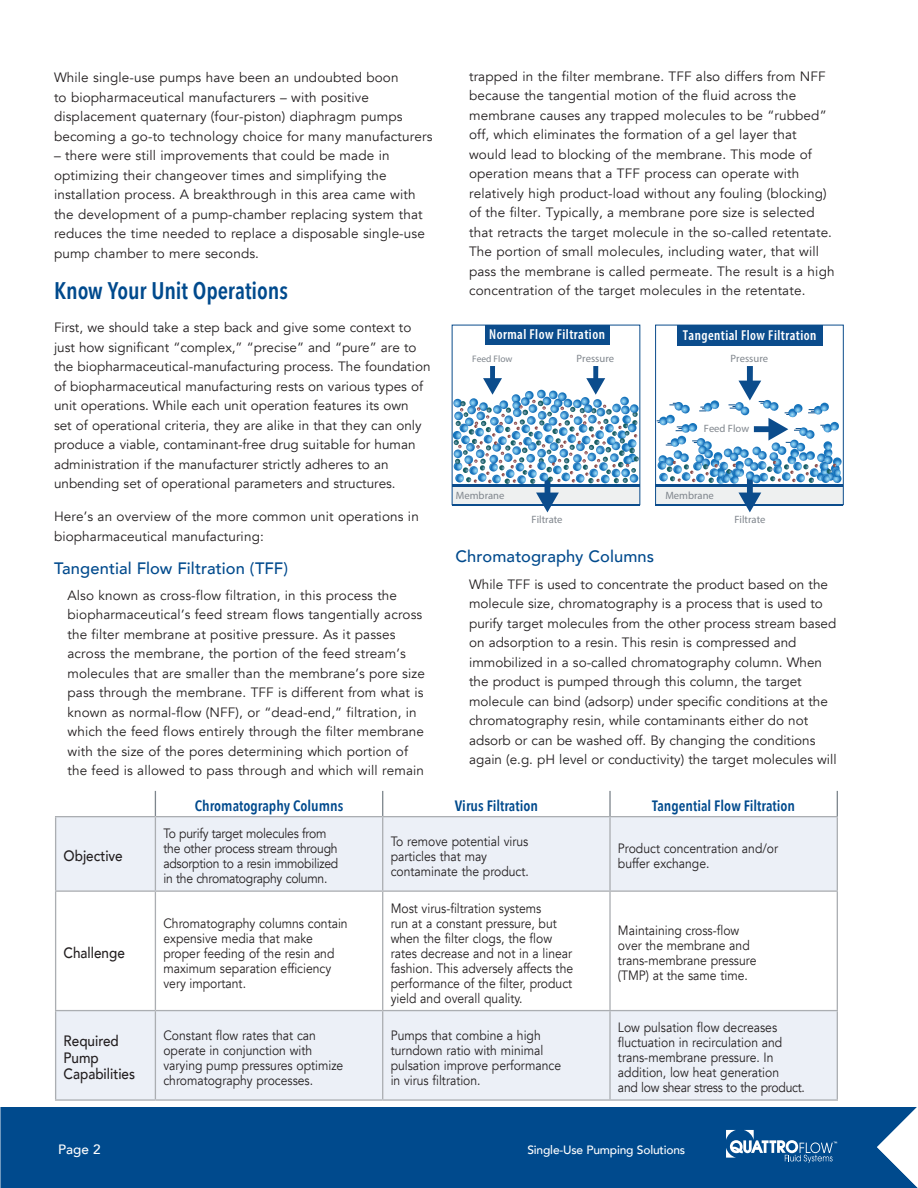
<style>
.page{position:relative;width:918px;height:1188px;background:#fff}
.page>*{position:absolute;margin:0;border:0;box-sizing:border-box;transform-origin:0 0}
.t1{font:600 24px "Avenir Next Condensed";letter-spacing:-.005em;color:#004a8d;scale:.96 1}
.t2{font:500 16.5px "Avenir";letter-spacing:.005em;color:#004a8d}
.t3{font:600 15px "Avenir Next Condensed";color:#004a8d}
.t4{font:500 15px/16.5px "Avenir";color:#231f20;scale:.9 1}
.t5{font:600 condensed 14.4px "Myriad Pro";letter-spacing:.03em;color:#fff}
.t6{font:13.5px/19.5px "Avenir";color:#231f20}
.t7{font:13.5px/15px "Avenir";color:#231f20;scale:.9 1}
.t8{font:13.5px/15px "Avenir";letter-spacing:-.02em;color:#231f20;scale:.9 1}
.t9{font:500 13.5px "Avenir";color:#fff}
.t10{font:500 12px "Avenir";letter-spacing:-.015em;color:#fff}
.t11{font:10.65px "Myriad Pro";color:#7f858c}
.t12{font:9.45px "Myriad Pro";color:#7f858c}
</style>
<div class="page">
<div style="left:0;top:1107px;width:877px;height:81px;background:#004a8d"></div>
<svg style="left:726px;top:1130px;width:111px;height:33px;background:#3670a5"></svg>
<div style="left:56px;top:817px;width:781px;height:282px;background:#ecf0f7"></div>
<svg style="left:56px;top:892px;width:781px;height:118px"></svg>
<hr style="left:55px;top:817px;width:1px;height:73px;background:#abaeb2">
<hr style="left:155px;top:816px;width:228px;height:1px;background:#abaeb2">
<hr style="left:155px;top:817px;width:1px;height:73px;background:#abaeb2">
<hr style="left:383px;top:816px;width:227px;height:1px;background:#abaeb2">
<hr style="left:382px;top:817px;width:1px;height:73px;background:#abaeb2">
<hr style="left:610px;top:816px;width:228px;height:1px;background:#abaeb2">
<hr style="left:609px;top:817px;width:2px;height:73px;background:#abaeb2">
<hr style="left:837px;top:817px;width:1px;height:73px;background:#abaeb2">
<hr style="left:55px;top:890px;width:100px;height:2px;background:#abaeb2">
<hr style="left:55px;top:892px;width:1px;height:118px;background:#abaeb2">
<hr style="left:155px;top:890px;width:228px;height:2px;background:#abaeb2">
<hr style="left:155px;top:892px;width:1px;height:118px;background:#abaeb2">
<hr style="left:383px;top:890px;width:227px;height:2px;background:#abaeb2">
<hr style="left:382px;top:892px;width:1px;height:118px;background:#abaeb2">
<hr style="left:610px;top:890px;width:228px;height:2px;background:#abaeb2">
<hr style="left:609px;top:892px;width:2px;height:118px;background:#abaeb2">
<hr style="left:837px;top:892px;width:1px;height:118px;background:#abaeb2">
<hr style="left:55px;top:1010px;width:100px;height:1px;background:#abaeb2">
<hr style="left:55px;top:1011px;width:1px;height:88px;background:#abaeb2">
<hr style="left:155px;top:1010px;width:228px;height:1px;background:#abaeb2">
<hr style="left:155px;top:1011px;width:1px;height:88px;background:#abaeb2">
<hr style="left:383px;top:1010px;width:227px;height:1px;background:#abaeb2">
<hr style="left:382px;top:1011px;width:1px;height:88px;background:#abaeb2">
<hr style="left:610px;top:1010px;width:228px;height:1px;background:#abaeb2">
<hr style="left:609px;top:1011px;width:2px;height:88px;background:#abaeb2">
<hr style="left:837px;top:1011px;width:1px;height:88px;background:#abaeb2">
<hr style="left:55px;top:1099px;width:100px;height:2px;background:#abaeb2">
<hr style="left:155px;top:1099px;width:228px;height:2px;background:#abaeb2">
<hr style="left:383px;top:1099px;width:227px;height:2px;background:#abaeb2">
<hr style="left:610px;top:1099px;width:228px;height:2px;background:#abaeb2">
<svg style="left:382px;top:791px;width:1px;height:25px"></svg>
<hr style="left:609px;top:791px;width:2px;height:25px;background:#7e868d">
<svg style="left:837px;top:791px;width:1px;height:25px"></svg>
<svg style="left:155px;top:791px;width:1px;height:25px"></svg>
<hr style="left:55px;top:816px;width:100px;height:1px;background:#abaeb2">
<svg style="left:877px;top:1107px;width:41px;height:81px"></svg>
<hr style="left:656px;top:504px;width:187px;height:2px;background:#0b4c8c">
<hr style="left:452px;top:504px;width:188px;height:2px;background:#0b4c8c">
<div style="left:485px;top:325px;width:124px;height:20px;background:#0b4c8c"></div>
<div style="left:452px;top:325px;width:188px;height:180px;border:1px solid #0b4c8c"></div>
<div style="left:677px;top:325px;width:145px;height:20px;background:#0b4c8c"></div>
<svg style="left:657px;top:366px;width:185px;height:146px"></svg>
<svg style="left:453px;top:366px;width:186px;height:146px"></svg>
<p class="t6" style="left:54px;top:68px;width:380px">While single-use pumps have been an undoubted boon<br>to biopharmaceutical manufacturers – with positive displacement quaternary (four-piston) diaphragm pumps becoming a go-to technology choice for many manufacturers</p>
<p class="t6" style="left:54px;top:146px;width:372px">– there were still improvements that could be made in optimizing their changeover times and simplifying the installation process. A breakthrough in this area came with the development of a pump-chamber replacing system that reduces the time needed to replace a disposable single-use pump chamber to mere seconds.</p>
<h1 class="t1" style="left:54px;top:270px;width:245px">Know Your Unit Operations</h1>
<p class="t6" style="left:54px;top:318px;width:378px">First, we should take a step back and give some context to just how significant “complex,” “precise” and “pure” are to the biopharmaceutical-manufacturing process. The foundation of biopharmaceutical manufacturing rests on various types of unit operations. While each unit operation features its own<br>set of operational criteria, they are alike in that they can only produce a viable, contaminant-free drug suitable for human administration if the manufacturer strictly adheres to an unbending set of operational parameters and structures.</p>
<p class="t6" style="left:54px;top:507px;width:366px">Here’s an overview of the more common unit operations in biopharmaceutical manufacturing:</p>
<p class="t2" style="left:54px;top:554px;width:236px">Tangential Flow Filtration (TFF)</p>
<p class="t6" style="left:68px;top:586px;width:359px">Also known as cross-flow filtration, in this process the biopharmaceutical’s feed stream flows tangentially across the filter membrane at positive pressure. As it passes across the membrane, the portion of the feed stream’s molecules that are smaller than the membrane’s pore size pass through the membrane. TFF is different from what is known as normal-flow (NFF), or “dead-end,” filtration, in which the feed flows entirely through the filter membrane with the size of the pores determining which portion of the feed is allowed to pass through and which will remain</p>
<p class="t6" style="left:469px;top:67px;width:367px">trapped in the filter membrane. TFF also differs from NFF because the tangential motion of the fluid across the membrane causes any trapped molecules to be “rubbed” off, which eliminates the formation of a gel layer that would lead to blocking of the membrane. This mode of operation means that a TFF process can operate with relatively high product-load without any fouling (blocking) of the filter. Typically, a membrane pore size is selected that retracts the target molecule in the so-called retentate.<br>The portion of small molecules, including water, that will pass the membrane is called permeate. The result is a high concentration of the target molecules in the retentate.</p>
<p class="t5" style="left:489px;top:326px;width:117px">Normal Flow Filtration</p>
<p class="t5" style="left:683px;top:326px;width:135px">Tangential Flow Filtration</p>
<p class="t12" style="left:472px;top:353px;width:42px">Feed Flow</p>
<p class="t11" style="left:577px;top:352px;width:39px">Pressure</p>
<p class="t11" style="left:731px;top:352px;width:39px">Pressure</p>
<p class="t11" style="left:704px;top:422px;width:47px">Feed Flow</p>
<p class="t11" style="left:456px;top:489px;width:50px">Membrane</p>
<p class="t11" style="left:665px;top:489px;width:50px">Membrane</p>
<p class="t11" style="left:532px;top:513px;width:33px">Filtrate</p>
<p class="t11" style="left:734px;top:513px;width:33px">Filtrate</p>
<p class="t2" style="left:456px;top:542px;width:200px">Chromatography Columns</p>
<p class="t6" style="left:469px;top:575px;width:369px">While TFF is used to concentrate the product based on the molecule size, chromatography is a process that is used to purify target molecules from the other process stream based on adsorption to a resin. This resin is compressed and immobilized in a so-called chromatography column. When the product is pumped through this column, the target molecule can bind (adsorp) under specific conditions at the chromatography resin, while contaminants either do not adsorb or can be washed off. By changing the conditions again (e.g. pH level or conductivity) the target molecules will</p>
<p class="t4" style="left:64px;top:847px;width:67px">Objective</p>
<p class="t4" style="left:64px;top:944px;width:70px">Challenge</p>
<p class="t3" style="left:195px;top:793px;width:150px">Chromatography Columns</p>
<p class="t3" style="left:455px;top:793px;width:85px">Virus Filtration</p>
<p class="t3" style="left:652px;top:793px;width:144px">Tangential Flow Filtration</p>
<p class="t8" style="left:163px;top:826px;width:196px">To purify target molecules from the other process stream through adsorption to a resin immobilized in the chromatography column.</p>
<p class="t7" style="left:391px;top:834px;width:155px">To remove potential virus particles that may contaminate the product.</p>
<p class="t7" style="left:618px;top:841px;width:179px">Product concentration and/or buffer exchange.</p>
<p class="t7" style="left:163px;top:916px;width:206px">Chromatography columns contain expensive media that make proper feeding of the resin and maximum separation efficiency very important.</p>
<p class="t7" style="left:391px;top:901px;width:204px">Most virus-filtration systems<br>run at a constant pressure, but when the filter clogs, the flow rates decrease and not in a linear fashion. This adversely affects the performance of the filter, product yield and overall quality.</p>
<p class="t7" style="left:618px;top:923px;width:155px">Maintaining cross-flow over the membrane and trans-membrane pressure (TMP) at the same time.</p>
<p class="t4" style="left:64px;top:1032px;width:81px">Required<br>Pump<br>Capabilities</p>
<p class="t7" style="left:163px;top:1028px;width:201px">Constant flow rates that can operate in conjunction with varying pump pressures optimize chromatography processes.</p>
<p class="t7" style="left:391px;top:1028px;width:191px">Pumps that combine a high turndown ratio with minimal pulsation improve performance in virus filtration.</p>
<p class="t7" style="left:618px;top:1020px;width:209px">Low pulsation flow decreases fluctuation in recirculation and trans-membrane pressure. In addition, low heat generation<br>and low shear stress to the product.</p>
<p class="t9" style="left:58px;top:1138px;width:44px">Page 2</p>
<p class="t10" style="left:527px;top:1139px;width:159px">Single-Use Pumping Solutions</p>
</div>
